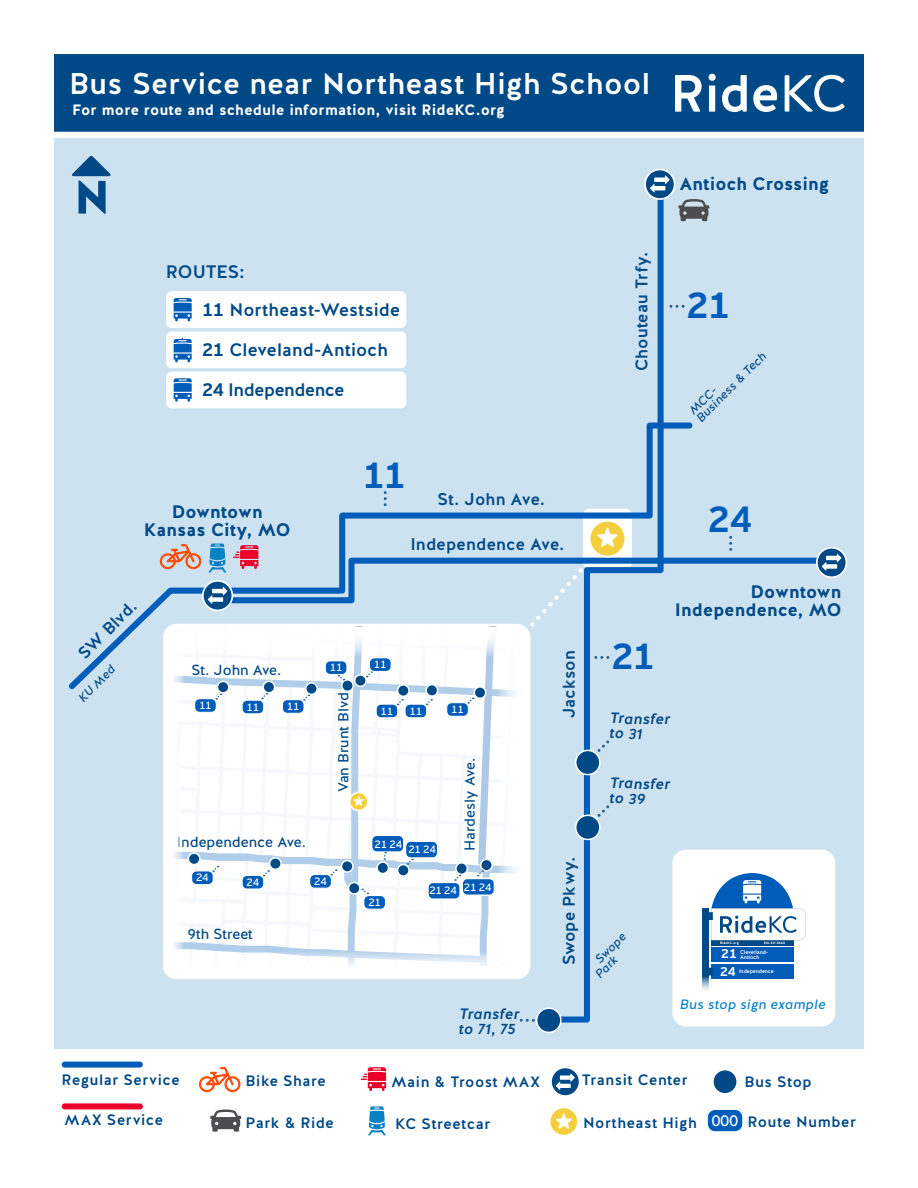
<style>
.page{position:relative;width:918px;height:1188px;background:#fff}
.page>*{position:absolute;margin:0;border:0;box-sizing:border-box;transform-origin:0 0}
.t1{font:700 36.15px "Interstate Mono";letter-spacing:-.035em;color:#005cb9}
.t2{font:500 30px "Halis GR";letter-spacing:.01em;color:#fff}
.t3{font:700 18.15px/18.1px "Halis GR";letter-spacing:.005em;color:#004987;text-align:center}
.t4{font:500 18.15px/37.3px "Halis GR";color:#004987}
.t5{font:500 18.15px "Halis GR";letter-spacing:-.02em;color:#004987}
.t6{font:500 16.95px "Halis GR";letter-spacing:.01em;color:#004987}
.t7{font:500 15.15px "Halis GR";letter-spacing:.035em;color:#004987}
.t8{font:italic 500 15.15px/15.1px "Halis GR";color:#004987}
.t9{font:15.15px "Interstate Mono";color:#fff}
.t10{font:700 15px "Halis GR";letter-spacing:.015em;color:#fff}
.t11{font:14.55px "Halis GR";color:#004987}
.t12{font:italic 13.5px "Halis GR";letter-spacing:.015em;color:#0782c5}
.t13{font:700 12.75px "Interstate Mono";color:#fff}
.t14{font:italic 12px/10.5px "Halis GR";color:#004987}
.t15{font:10.5px "Interstate Mono";letter-spacing:-.03em;color:#fff}
.t16{font:500 5.4px "Halis GR";letter-spacing:-.02em;color:#fff}
.s1{font-family:"Interstate Mono";font-weight:700}
</style>
<div class="page">
<div style="left:54px;top:54px;width:810px;height:78px;background:#004987"></div>
<svg style="left:675px;top:75px;width:27px;height:37px"></svg>
<svg style="left:709px;top:74px;width:7px;height:38px"></svg>
<svg style="left:722px;top:75px;width:25px;height:37px"></svg>
<svg style="left:753px;top:85px;width:24px;height:27px"></svg>
<svg style="left:785px;top:75px;width:60px;height:37px"></svg>
<div style="left:54px;top:138px;width:810px;height:910px;background:#cce2f0"></div>
<div style="left:166px;top:291px;width:240px;height:37px;background:#fff;border-radius:6px"></div>
<div style="left:166px;top:331px;width:240px;height:37px;background:#fff;border-radius:6px"></div>
<div style="left:166px;top:372px;width:240px;height:36px;background:#fff;border-radius:6px"></div>
<svg style="left:174px;top:298px;width:18px;height:24px"></svg>
<svg style="left:174px;top:339px;width:18px;height:24px"></svg>
<svg style="left:174px;top:378px;width:18px;height:24px"></svg>
<svg style="left:671px;top:305px;width:14px;height:3px"></svg>
<div style="left:672px;top:850px;width:163px;height:176px;background:#fff;border-radius:14px"></div>
<svg style="left:551px;top:1067px;width:29px;height:29px"></svg>
<div style="left:550px;top:1067px;width:30px;height:30px;border:2px solid #fff;border-radius:50%"></div>
<svg style="left:556px;top:1073px;width:19px;height:17px"></svg>
<svg style="left:210px;top:1109px;width:31px;height:23px"></svg>
<svg style="left:678px;top:199px;width:31px;height:22px"></svg>
<svg style="left:368px;top:1106px;width:18px;height:29px"></svg>
<svg style="left:361px;top:1067px;width:25px;height:24px"></svg>
<svg style="left:199px;top:1067px;width:42px;height:25px"></svg>
<div style="left:65px;top:1062px;width:75px;height:6px;background:#005cb9"></div>
<div style="left:550px;top:1108px;width:27px;height:27px;background:#f5ce3e;border-radius:50%"></div>
<svg style="left:556px;top:1113px;width:16px;height:16px"></svg>
<div style="left:65px;top:1103px;width:75px;height:6px;background:#ea0029"></div>
<div style="left:707px;top:1109px;width:36px;height:23px;background:#005cb9;border-radius:8px"></div>
<div style="left:707px;top:1109px;width:36px;height:23px;border:1px solid #fff;border-radius:8px"></div>
<div style="left:713px;top:1070px;width:24px;height:24px;background:#004987;border-radius:50%"></div>
<div style="left:712px;top:1069px;width:26px;height:26px;border:2px solid #fff;border-radius:50%"></div>
<svg style="left:69px;top:422px;width:624px;height:268px"></svg>
<svg style="left:540px;top:180px;width:127px;height:843px"></svg>
<svg style="left:817px;top:548px;width:29px;height:29px"></svg>
<div style="left:816px;top:547px;width:31px;height:31px;border:2px solid #fff;border-radius:50%"></div>
<svg style="left:645px;top:169px;width:30px;height:30px"></svg>
<div style="left:644px;top:169px;width:31px;height:31px;border:2px solid #fff;border-radius:50%"></div>
<svg style="left:650px;top:175px;width:20px;height:18px"></svg>
<div style="left:590px;top:521px;width:35px;height:36px;background:#f5ce3e;border-radius:50%"></div>
<div style="left:589px;top:520px;width:37px;height:37px;border:2px solid #fff;border-radius:50%"></div>
<svg style="left:519px;top:1019px;width:14px;height:3px"></svg>
<div style="left:537px;top:1008px;width:24px;height:24px;background:#004987;border-radius:50%"></div>
<div style="left:536px;top:1007px;width:26px;height:26px;border:2px solid #fff;border-radius:50%"></div>
<div style="left:174px;top:951px;width:349px;height:26px;background:#fff"></div>
<svg style="left:160px;top:528px;width:681px;height:438px"></svg>
<div style="left:712px;top:947px;width:82px;height:15px;background:#005cb9"></div>
<div style="left:702px;top:909px;width:7px;height:83px;background:#004987"></div>
<div style="left:705px;top:912px;width:8px;height:8px;background:#004987"></div>
<svg style="left:702px;top:977px;width:7px;height:15px"></svg>
<div style="left:711px;top:964px;width:82px;height:15px;background:#005cb9"></div>
<div style="left:705px;top:968px;width:8px;height:7px;background:#004987"></div>
<svg style="left:72px;top:156px;width:39px;height:58px"></svg>
<h2 class="t2" style="left:69px;top:64px;width:583px">Bus Service near Northeast High School</h2>
<p class="t10" style="left:72px;top:101px;width:435px">For more route and schedule information, visit RideKC.org</p>
<p class="t4" style="left:202px;top:254px;width:199px;text-indent:-36px">ROUTES:<br><span class="s1">11</span> Northeast-Westside</p>
<p class="t4" style="left:202px;top:331px;width:187px"><span class="s1">21</span> Cleveland-Antioch</p>
<p class="t5" style="left:202px;top:378px;width:144px"><span class="s1">24</span> Independence</p>
<p class="t3" style="left:144px;top:503px;width:148px">Downtown<br>Kansas City, MO</p>
<h1 class="t1" style="left:362px;top:455px;width:45px">11</h1>
<p class="t6" style="left:438px;top:488px;width:109px">St. John Ave.</p>
<p class="t6" style="left:410px;top:533px;width:156px">Independence Ave.</p>
<p class="t6" style="left:631px;top:371px;width:121px;rotate:-90deg">Chouteau Trfy.</p>
<p class="t3" style="left:679px;top:175px;width:152px">Antioch Crossing</p>
<h1 class="t1" style="left:687px;top:285px;width:45px">21</h1>
<p class="t14" style="left:687px;top:409px;width:94px;rotate:-45deg">MCC-<br>Business &amp; Tech</p>
<h1 class="t1" style="left:708px;top:499px;width:46px">24</h1>
<p class="t6" style="left:73px;top:649px;width:80px;rotate:-45deg">SW B lvd.</p>
<p class="t14" style="left:77px;top:696px;width:48px;rotate:-45deg">KU Med</p>
<p class="t11" style="left:191px;top:660px;width:91px">St. John Ave.</p>
<p class="t15" style="left:330px;top:662px;width:14px">11</p>
<p class="t15" style="left:374px;top:659px;width:14px">11</p>
<p class="t15" style="left:199px;top:700px;width:14px">11</p>
<p class="t15" style="left:247px;top:701px;width:14px">11</p>
<p class="t15" style="left:287px;top:701px;width:14px">11</p>
<p class="t11" style="left:177px;top:832px;width:131px">Independence Ave.</p>
<p class="t11" style="left:334px;top:792px;width:106px;rotate:-90deg">Van Brunt Blvd.</p>
<p class="t15" style="left:381px;top:705px;width:14px">11</p>
<p class="t15" style="left:410px;top:705px;width:14px">11</p>
<p class="t15" style="left:451px;top:704px;width:14px">11</p>
<p class="t15" style="left:375px;top:839px;width:29px">21 24</p>
<p class="t15" style="left:408px;top:843px;width:29px">21 24</p>
<p class="t11" style="left:461px;top:851px;width:95px;rotate:-90deg">Hardesly Ave.</p>
<p class="t15" style="left:196px;top:872px;width:14px">24</p>
<p class="t15" style="left:247px;top:876px;width:14px">24</p>
<p class="t15" style="left:314px;top:875px;width:14px">24</p>
<p class="t11" style="left:188px;top:925px;width:67px">9th Street</p>
<p class="t15" style="left:368px;top:896px;width:14px">21</p>
<p class="t15" style="left:429px;top:883px;width:64px">21 24 21 24</p>
<p class="t8" style="left:459px;top:1006px;width:62px;rotate:1deg">Transfer to 71, 75</p>
<p class="t6" style="left:558px;top:718px;width:69px;rotate:-90deg">Jackson</p>
<h1 class="t1" style="left:611px;top:636px;width:45px">21</h1>
<p class="t3" style="left:675px;top:583px;width:168px;text-align:right">Downtown<br>Independence, MO</p>
<p class="t8" style="left:610px;top:711px;width:62px;rotate:1deg">Transfer to 31</p>
<p class="t8" style="left:610px;top:776px;width:62px;rotate:1deg">Transfer to 39</p>
<p class="t6" style="left:558px;top:965px;width:110px;rotate:-90deg">Swope Pkwy.</p>
<p class="t14" style="left:586px;top:965px;width:50px;text-indent:10px;rotate:-45deg">Swope<br>Park</p>
<p class="t13" style="left:721px;top:947px;width:17px">21</p>
<p class="t16" style="left:740px;top:953px;width:20px">Antioch</p>
<p class="t13" style="left:720px;top:964px;width:17px">24</p>
<p class="t16" style="left:739px;top:968px;width:36px">Independence</p>
<p class="t16" style="left:740px;top:949px;width:30px">Cleverland-</p>
<p class="t12" style="left:680px;top:996px;width:147px">Bus stop sign example</p>
<p class="t7" style="left:62px;top:1070px;width:119px">Regular Service</p>
<p class="t7" style="left:246px;top:1071px;width:82px">Bike Share</p>
<p class="t7" style="left:392px;top:1072px;width:150px">Main &amp; Troost MAX</p>
<p class="t7" style="left:65px;top:1110px;width:100px">MAX Service</p>
<p class="t7" style="left:583px;top:1113px;width:115px">Northeast High</p>
<p class="t7" style="left:748px;top:1112px;width:110px">Route Number</p>
<p class="t7" style="left:582px;top:1070px;width:107px">Transit Center</p>
<p class="t7" style="left:745px;top:1072px;width:69px">Bus Stop</p>
<p class="t9" style="left:711px;top:1112px;width:29px">000</p>
<p class="t7" style="left:245px;top:1113px;width:90px">Park &amp; Ride</p>
<p class="t7" style="left:395px;top:1114px;width:97px">KC Streetcar</p>
</div>
